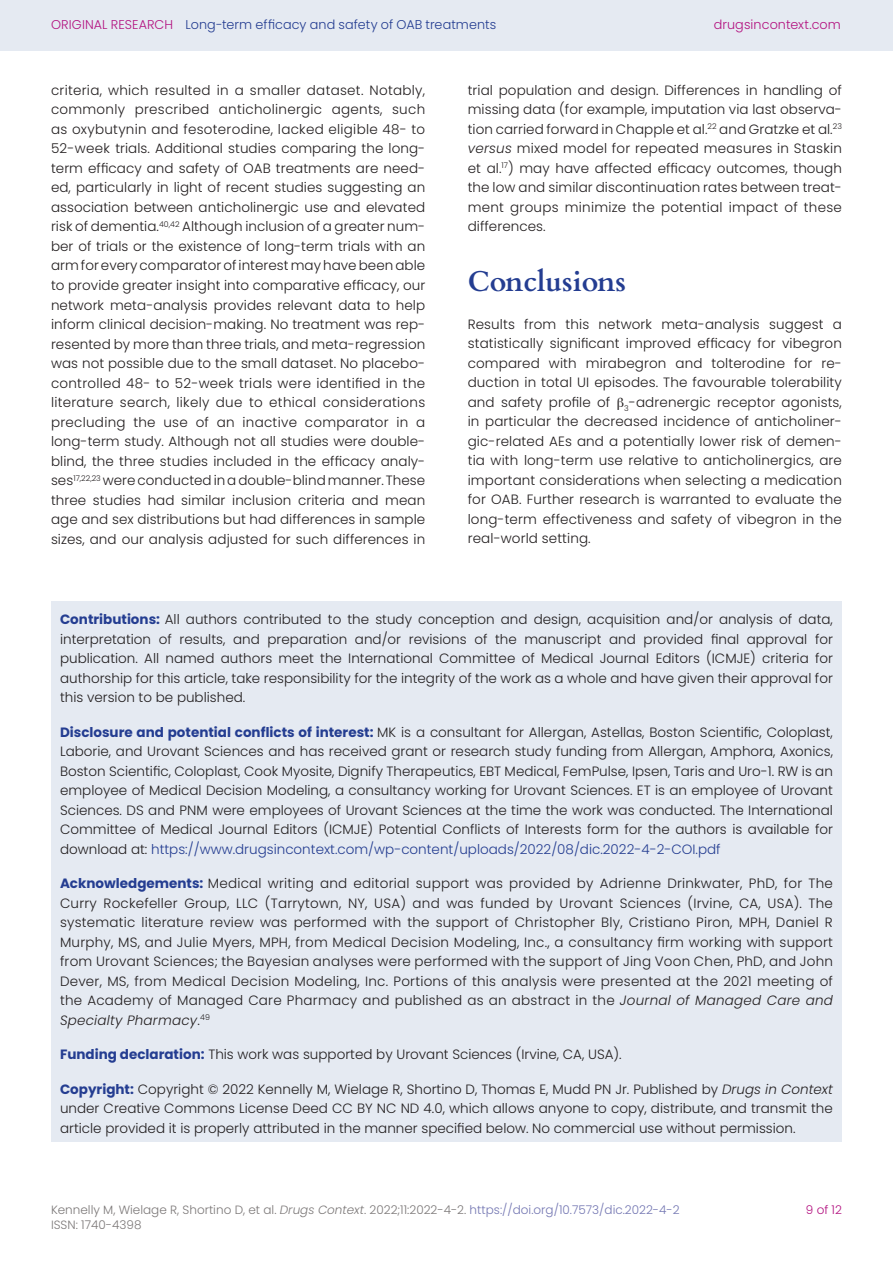
<style>
.page{position:relative;width:893px;height:1263px;background:#fff}
.page>*{position:absolute;margin:0;border:0;box-sizing:border-box;transform-origin:0 0}
.Big_Header__H2{font:700 28.5px "Cardo";color:#243d91}
.Body_Black{font:300 13.5px/19.5px "Poppins";color:#231f20;text-align:justify}
.Body_Black_First{font:300 13.5px/19.5px "Poppins";letter-spacing:.01em;color:#231f20;text-align:justify}
.t1{font:300 12.75px "Poppins";letter-spacing:.005em;color:#243d91}
.t2{font:300 12.75px "Poppins";letter-spacing:.01em;color:#b31280}
.t3{font:300 12px "Poppins";color:#7c7878}
.t4{font:300 12px "Poppins";color:#b31280}
.s1{color:#b31280}
.s2{font-style:italic}
.s3{font-weight:700;color:#243d91}
.s4{color:#243d91}
.s5{color:#7376b2}
</style>
<div class="page">
<div style="left:0;top:0;width:893px;height:51px;background:#e5eaf2"></div>
<div style="left:51px;top:601px;width:791px;height:541px;background:#e5eaf2"></div>
<p class="t1" style="left:51px;top:17px;width:447px"><span class="s1">ORIGINAL RESEARCH</span> Long-term efficacy and safety of OAB treatments</p>
<p class="t2" style="left:714px;top:17px;width:129px">drugsincontext.com</p>
<p class="Body_Black" style="left:51px;top:81px;width:376px">criteria, which resulted in a smaller dataset. Notably, commonly prescribed anticholinergic agents, such as oxybutynin and fesoterodine, lacked eligible 48- to 52-week trials. Additional studies comparing the long&shy;term efficacy and safety of OAB treatments are need&shy;ed, particularly in light of recent studies suggesting an association between anticholinergic use and elevated risk of dementia.<sup>40,42</sup> Although inclusion of a greater num&shy;ber of trials or the existence of long-term trials with an arm for every comparator of interest may have been able to provide greater insight into comparative efficacy, our network meta-analysis provides relevant data to help inform clinical decision-making. No treatment was rep&shy;resented by more than three trials, and meta-regression was not possible due to the small dataset. No placebo&shy;controlled 48- to 52-week trials were identified in the literature search, likely due to ethical considerations precluding the use of an inactive comparator in a long-term study. Although not all studies were double&shy;blind, the three studies included in the efficacy analy&shy;ses<sup>17,22,23</sup> were conducted in a double-blind manner. These three studies had similar inclusion criteria and mean age and sex distributions but had differences in sample sizes, and our analysis adjusted for such differences in</p>
<p class="Body_Black" style="left:468px;top:81px;width:376px">trial population and design. Differences in handling of missing data (for example, imputation via last observa&shy;tion carried forward in Chapple et al.<sup>22</sup> and Gratzke et al.<sup>23 </sup><span class="s2">versus</span> mixed model for repeated measures in Staskin et al.<sup>17</sup>) may have affected efficacy outcomes, though the low and similar discontinuation rates between treat&shy;ment groups minimize the potential impact of these differences.</p>
<p class="Big_Header__H2" style="left:468px;top:259px;width:160px">Conclusions</p>
<p class="Body_Black_First" style="left:468px;top:314px;width:376px">Results from this network meta-analysis suggest a statistically significant improved efficacy for vibegron compared with mirabegron and tolterodine for re&shy;duction in total UI episodes. The favourable tolerability and safety profile of <sub>3</sub>-adrenergic receptor agonists, in particular the decreased incidence of anticholiner&shy;gic-related AEs and a potentially lower risk of demen&shy;tia with long-term use relative to anticholinergics, are important considerations when selecting a medication for OAB. Further research is warranted to evaluate the long-term effectiveness and safety of vibegron in the real-world setting.</p>
<p class="Body_Black" style="left:60px;top:610px;width:774px"><span class="s3">Contributions:</span> All authors contributed to the study conception and design, acquisition and/or analysis of data, interpretation of results, and preparation and/or revisions of the manuscript and provided final approval for publication. All named authors meet the International Committee of Medical Journal Editors (ICMJE) criteria for authorship for this article, take responsibility for the integrity of the work as a whole and have given their approval for this version to be published.</p>
<p class="Body_Black" style="left:60px;top:722px;width:774px"><span class="s3">Disclosure and potential conflicts of interest:</span> MK is a consultant for Allergan, Astellas, Boston Scientific, Coloplast, Laborie, and Urovant Sciences and has received grant or research study funding from Allergan, Amphora, Axonics, Boston Scientific, Coloplast, Cook Myosite, Dignify Therapeutics, EBT Medical, FemPulse, Ipsen, Taris and Uro-1. RW is an employee of Medical Decision Modeling, a consultancy working for Urovant Sciences. ET is an employee of Urovant Sciences. DS and PNM were employees of Urovant Sciences at the time the work was conducted. The International Committee of Medical Journal Editors (ICMJE) Potential Conflicts of Interests form for the authors is available for download at: <span class="s4">https://www.drugsincontext.com/wp-content/uploads/2022/08/dic.2022-4-2-COI.pdf</span></p>
<p class="Body_Black" style="left:60px;top:874px;width:774px"><span class="s3">Acknowledgements:</span> Medical writing and editorial support was provided by Adrienne Drinkwater, PhD, for The Curry Rockefeller Group, LLC (Tarrytown, NY, USA) and was funded by Urovant Sciences (Irvine, CA, USA). The systematic literature review was performed with the support of Christopher Bly, Cristiano Piron, MPH, Daniel R Murphy, MS, and Julie Myers, MPH, from Medical Decision Modeling, Inc., a consultancy firm working with support from Urovant Sciences; the Bayesian analyses were performed with the support of Jing Voon Chen, PhD, and John Dever, MS, from Medical Decision Modeling, Inc. Portions of this analysis were presented at the 2021 meeting of the Academy of Managed Care Pharmacy and published as an abstract in the <span class="s2">Journal of Managed Care and Specialty Pharmacy</span>.<sup>49</sup></p>
<p class="Body_Black" style="left:60px;top:1045px;width:563px"><span class="s3">Funding declaration:</span> This work was supported by Urovant Sciences (Irvine, CA, USA).</p>
<p class="Body_Black" style="left:60px;top:1079px;width:774px"><span class="s3">Copyright:</span> Copyright © 2022 Kennelly M, Wielage R, Shortino D, Thomas E, Mudd PN Jr. Published by <span class="s2">Drugs in Context </span>under Creative Commons License Deed CC BY NC ND 4.0, which allows anyone to copy, distribute, and transmit the article provided it is properly attributed in the manner specified below. No commercial use without permission.</p>
<p class="t3" style="left:51px;top:1203px;width:630px">Kennelly M, Wielage R, Shortino D, et al. <span class="s2">Drugs Context</span>. 2022;11:2022-4-2. <span class="s5">https://doi.org/10.7573/dic.2022-4-2</span></p>
<p class="t4" style="left:806px;top:1203px;width:38px">9 of 12</p>
<p class="t3" style="left:51px;top:1218px;width:92px">ISSN: 1740-4398</p>
</div>
